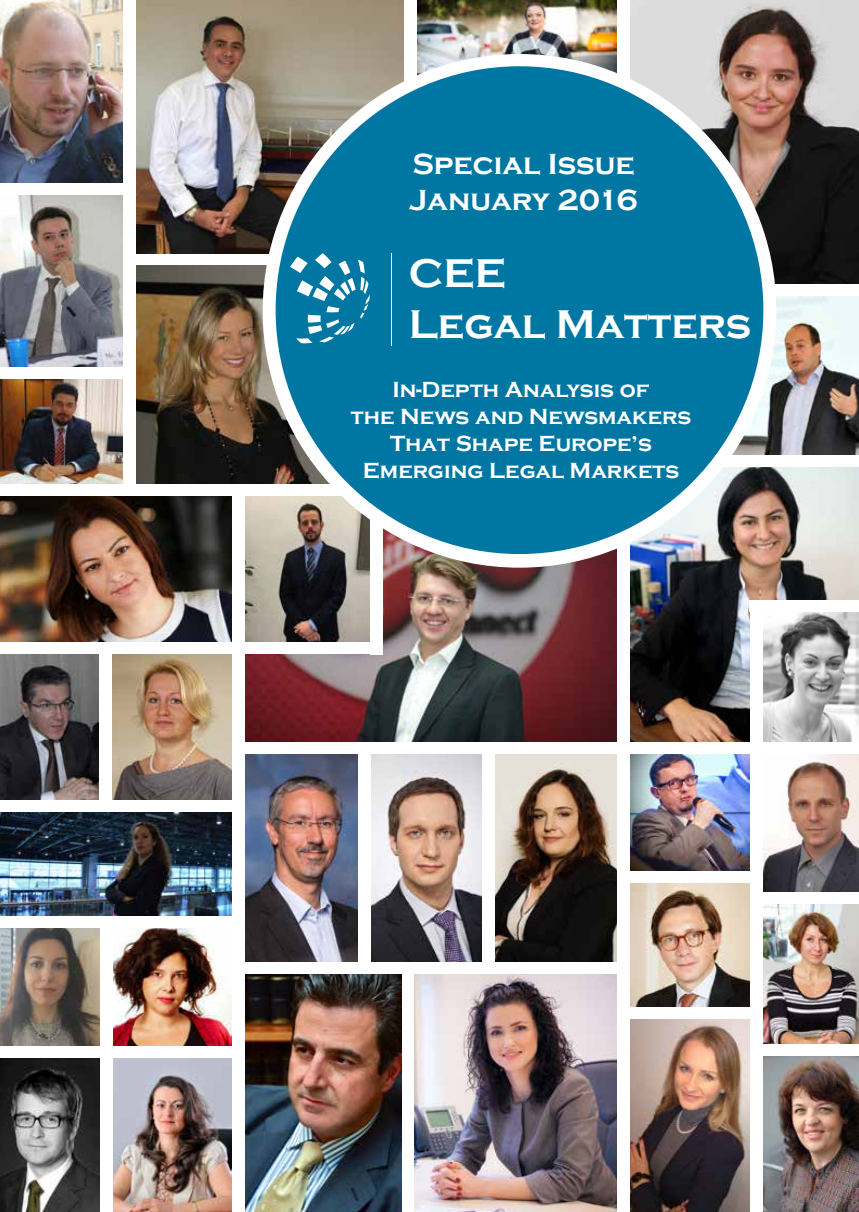
<style>
.page{position:relative;width:859px;height:1212px;background:#fff}
.page>*{position:absolute;margin:0;border:0;box-sizing:border-box;transform-origin:0 0}
.t1{font:700 41.25px/51px "Copperplate Gothic";color:#fff}
.t2{font:700 30px/36px "Copperplate Gothic";color:#fff}
.t3{font:700 22.5px/27px "Copperplate Gothic";color:#fff;text-align:center}
</style>
<div class="page">
<img style="left:136px;top:0;width:268px;height:254px">
<img style="left:0;top:0;width:123px;height:183px">
<img style="left:136px;top:266px;width:193px;height:218px">
<img style="left:630px;top:0;width:229px;height:284px">
<img style="left:630px;top:467px;width:229px;height:275px">
<img style="left:763px;top:904px;width:96px;height:140px">
<img style="left:763px;top:1056px;width:96px;height:156px">
<img style="left:0;top:195px;width:123px;height:172px">
<img style="left:371px;top:754px;width:111px;height:208px">
<img style="left:245px;top:529px;width:372px;height:213px">
<img style="left:762px;top:612px;width:97px;height:130px">
<img style="left:415px;top:974px;width:202px;height:238px">
<img style="left:112px;top:654px;width:120px;height:146px">
<img style="left:0;top:654px;width:99px;height:146px">
<img style="left:630px;top:883px;width:120px;height:124px">
<img style="left:245px;top:974px;width:157px;height:238px">
<img style="left:113px;top:928px;width:119px;height:118px">
<img style="left:245px;top:754px;width:113px;height:208px">
<img style="left:0;top:928px;width:100px;height:118px">
<img style="left:0;top:379px;width:123px;height:105px">
<img style="left:417px;top:0;width:200px;height:75px">
<img style="left:113px;top:1058px;width:119px;height:154px">
<img style="left:0;top:812px;width:232px;height:104px">
<img style="left:630px;top:754px;width:120px;height:117px">
<img style="left:495px;top:754px;width:122px;height:208px">
<img style="left:763px;top:754px;width:96px;height:138px">
<img style="left:630px;top:1019px;width:120px;height:193px">
<img style="left:0;top:496px;width:232px;height:146px">
<img style="left:732px;top:296px;width:127px;height:159px">
<img style="left:245px;top:496px;width:125px;height:147px">
<img style="left:0;top:1058px;width:100px;height:154px">
<div style="left:0;top:643px;width:370px;height:11px;background:#fff"></div>
<div style="left:370px;top:515px;width:12px;height:139px;background:#fff"></div>
<div style="left:750px;top:600px;width:12px;height:612px;background:#fff"></div>
<div style="left:750px;top:600px;width:109px;height:12px;background:#fff"></div>
<div style="left:263px;top:54px;width:513px;height:514px;background:#fff;border-radius:50%"></div>
<div style="left:276px;top:66px;width:487px;height:488px;background:#0076a3;border-radius:50%"></div>
<hr style="left:391px;top:253px;width:1px;height:93px;background:#fff">
<svg style="left:290px;top:253px;width:80px;height:90px"></svg>
<h2 class="t2" style="left:409px;top:147px;width:230px">Special Issue<br>January 2016</h2>
<h1 class="t1" style="left:409px;top:249px;width:344px">CEE<br>Legal Matters</h1>
<p class="t3" style="left:351px;top:376px;width:342px">In-Depth Analysis of<br>the News and Newsmakers<br>That Shape Europe’s<br>Emerging Legal Markets</p>
</div>
